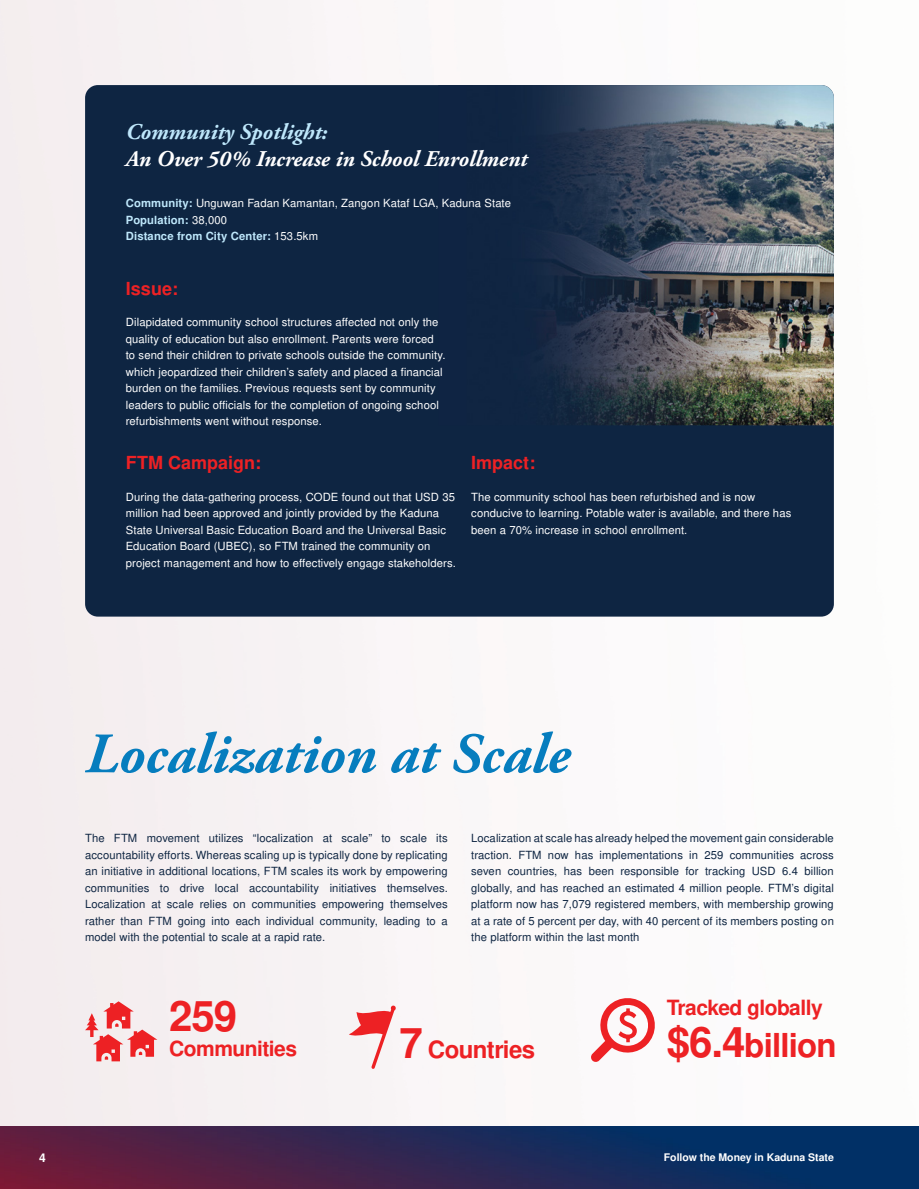
<style>
.page{position:relative;width:919px;height:1189px;background:#fff}
.page>*{position:absolute;margin:0;border:0;box-sizing:border-box;transform-origin:0 0}
.t1{font:italic 700 57px "Adobe Garamond Pro";color:#067dbe}
.t2{font:700 42px "Nimbus San L";color:#ed2124}
.t3{font:700 33px "Nimbus San L";letter-spacing:-.025em;color:#ed2124}
.t4{font:700 24px "Nimbus San L";letter-spacing:-.025em;color:#ed2124}
.t5{font:italic 700 22.5px "Adobe Garamond Pro";color:#fff}
.t6{font:italic 700 22.5px "Adobe Garamond Pro";color:#bee7fb}
.t7{font:700 21px "Nimbus San L";letter-spacing:-.025em;color:#ed2124}
.t8{font:700 18px "Nimbus San L";color:#ed2124}
.t9{font:700 12px "Nimbus San L";color:#fff}
.t10{font:11.25px/16.5px "Nimbus San L";letter-spacing:.01em;color:#fff}
.t11{font:11.25px/16.5px "Nimbus San L";letter-spacing:.01em;color:#0e2542;text-align:justify}
.t12{font:700 10.5px "Nimbus San L";color:#fff}
.s1{font-weight:700;color:#bee7fb}
.s2{font-size:42px}
</style>
<div class="page">
<div style="left:0;top:0;width:834px;height:1126px;background:#f9f5f6"></div>
<img style="left:0;top:1126px;width:918px;height:62px">
<div style="left:85px;top:85px;width:748px;height:531px;background:#0e2542;border-radius:13px"></div>
<img style="left:542px;top:85px;width:291px;height:340px">
<svg style="left:85px;top:1001px;width:72px;height:60px;background:#f1a2a4"></svg>
<svg style="left:349px;top:1005px;width:47px;height:64px"></svg>
<svg style="left:590px;top:995px;width:67px;height:67px"></svg>
<h3 class="t6" style="left:126px;top:119px;width:203px">Community Spotlight:</h3>
<h3 class="t5" style="left:126px;top:146px;width:403px">An Over 50% Increase in School Enrollment</h3>
<p class="t10" style="left:126px;top:194px;width:386px"><span class="s1">Community:</span> Unguwan Fadan Kamantan, Zangon Kataf LGA, Kaduna State<br><span class="s1">Population:</span> 38,000<br><span class="s1">Distance from City Center:</span> 153.5km</p>
<h3 class="t8" style="left:126px;top:275px;width:54px">Issue:</h3>
<p class="t10" style="left:126px;top:314px;width:321px">Dilapidated community school structures affected not only the quality of education but also enrollment. Parents were forced to send their children to private schools outside the community. which jeopardized their children’s safety and placed a financial burden on the families. Previous requests sent by community leaders to public officials for the completion of ongoing school refurbishments went without response.</p>
<h3 class="t8" style="left:126px;top:450px;width:137px">FTM Campaign:</h3>
<p class="t10" style="left:126px;top:488px;width:331px">During the data-gathering process, CODE found out that USD 35 million had been approved and jointly provided by the Kaduna State Universal Basic Education Board and the Universal Basic Education Board (UBEC), so FTM trained the community on project management and how to effectively engage stakeholders.</p>
<h3 class="t8" style="left:471px;top:450px;width:66px">Impact:</h3>
<p class="t10" style="left:471px;top:488px;width:321px">The community school has been refurbished and is now conducive to learning. Potable water is available, and there has been a 70% increase in school enrollment.</p>
<h1 class="t1" style="left:85px;top:721px;width:486px">Localization at Scale</h1>
<p class="t11" style="left:85px;top:829px;width:364px">The FTM movement utilizes “localization at scale” to scale its accountability efforts. Whereas scaling up is typically done by replicating an initiative in additional locations, FTM scales its work by empowering communities to drive local accountability initiatives themselves.<br>Localization at scale relies on communities empowering themselves rather than FTM going into each individual community, leading to a model with the potential to scale at a rapid rate.</p>
<p class="t11" style="left:471px;top:829px;width:364px">Localization at scale has already helped the movement gain considerable traction. FTM now has implementations in 259 communities across seven countries, has been responsible for tracking USD 6.4 billion globally, and has reached an estimated 4 million people. FTM’s digital platform now has 7,079 registered members, with membership growing at a rate of 5 percent per day, with 40 percent of its members posting on the platform within the last month</p>
<h2 class="t2" style="left:169px;top:986px;width:69px">259</h2>
<h3 class="t7" style="left:169px;top:1033px;width:129px">Communities</h3>
<h3 class="t7" style="left:666px;top:992px;width:157px">Tracked globally</h3>
<h3 class="t4" style="left:399px;top:1032px;width:137px"><span class="s2">7</span> Countries</h3>
<h3 class="t3" style="left:666px;top:1021px;width:171px"><span class="s2">$6.4</span>billion</h3>
<p class="t9" style="left:39px;top:1149px;width:8px">4</p>
<p class="t12" style="left:664px;top:1150px;width:171px">Follow the Money in Kaduna State</p>
</div>
